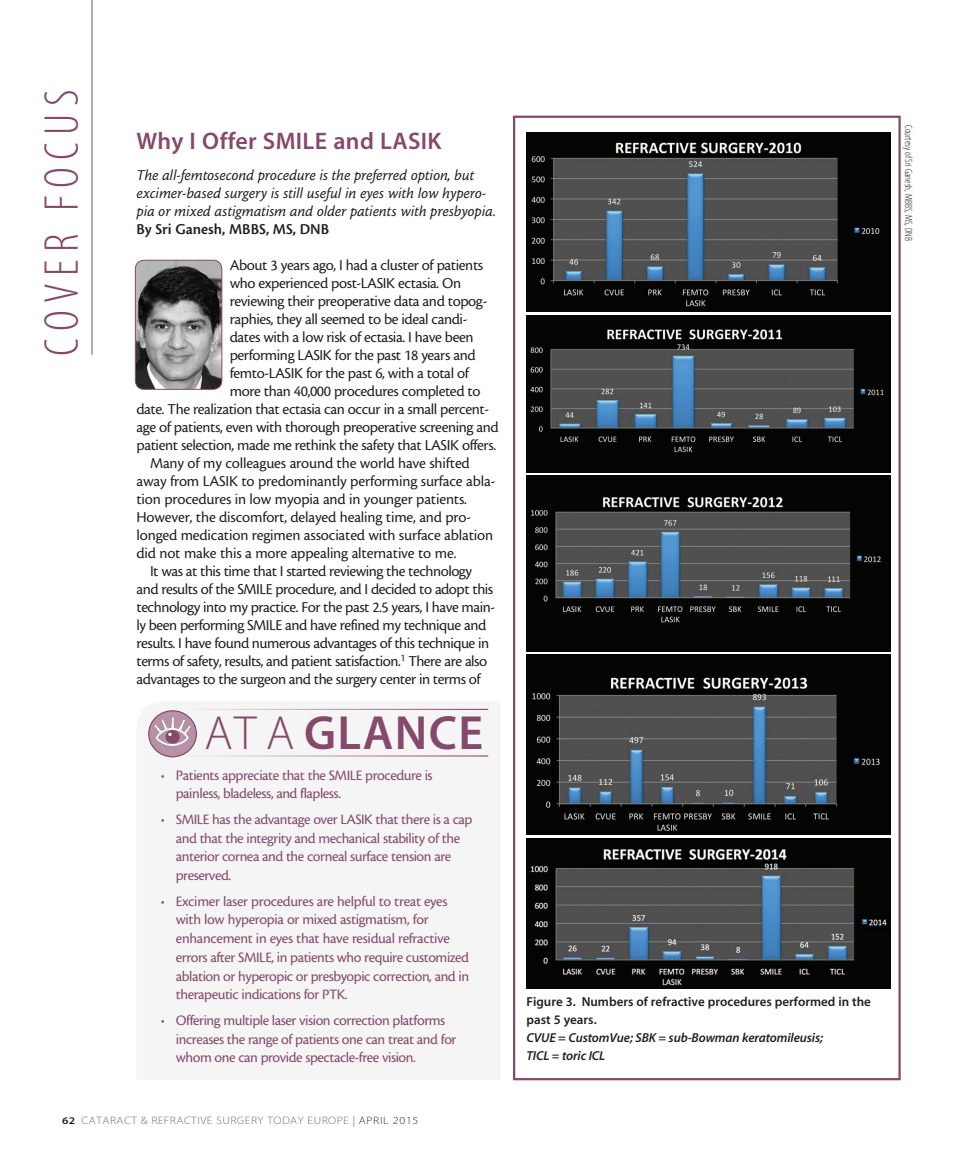
<style>
.page{position:relative;width:972px;height:1161px;background:#fff}
.page>*{position:absolute;margin:0;border:0;box-sizing:border-box;transform-origin:0 0}
.t1{font:49.2px "Myriad MM 215 300";letter-spacing:.15em;color:#85496b}
.headline{font:48.15px "Myriad MM 565 600";letter-spacing:.03em;color:#85496b}
.Subhead_Special_no_l{font:24px "Myriad MM 565 600";letter-spacing:.015em;color:#85496b}
.body_first{font:15.75px "Cronos MM 408 10";letter-spacing:-.025em;color:#231f20}
.body{font:15.75px/18px "Cronos MM 408 10";letter-spacing:-.03em;color:#231f20}
.body-2{font:15.75px/18px "Cronos MM 408 10";letter-spacing:-.01em;color:#231f20}
.Subhead_3{font:15.75px/18px "Cronos MM It 408 10";color:#231f20}
.Subhead_2{font:15.75px "Cronos MM 574 10";color:#231f20}
.t2{font:15px/18.8px "Cronos MM 408 10";letter-spacing:-.03em;color:#85496b}
.t3{font:13.05px/18px "Myriad MM 565 600";color:#231f20}
.t4{font:13.05px "Myriad MM It 565 600";letter-spacing:-.01em;color:#231f20}
.t5{font:10.8px "Myriad MM 215 600";letter-spacing:.04em;color:#6c6d70;scale:1.11 1}
.footnote{font:10.5px "Myriad MM 215 300";color:#231f20}
.s1{font-family:"Myriad MM 215 600"}
.s2{font-family:"Myriad MM 565 600";font-size:10.2px;color:#231f20}
.s3{font-family:"Myriad MM 400 600";color:#939598}
.s4{color:#312f30}
</style>
<div class="page">
<hr style="left:91px;top:0;width:2px;height:355px;background:#949891">
<div style="left:513px;top:116px;width:388px;height:964px;border:2px solid #85496b"></div>
<div style="left:137px;top:701px;width:363px;height:379px;background:#f4f5f4"></div>
<hr style="left:179px;top:709px;width:309px;height:1px;background:#85496b">
<hr style="left:179px;top:755px;width:309px;height:2px;background:#85496b">
<div style="left:149px;top:711px;width:47px;height:46px;background:#b592a4;border-radius:50%"></div>
<div style="left:148px;top:710px;width:49px;height:47px;border:1px solid #85496b;border-radius:50%"></div>
<svg style="left:151px;top:712px;width:42px;height:34px"></svg>
<img style="left:135px;top:260px;width:87px;height:129px">
<div style="left:135px;top:260px;width:87px;height:130px;border:1px solid #85496b;border-radius:9px"></div>
<img style="left:526px;top:132px;width:365px;height:180px">
<img style="left:526px;top:315px;width:365px;height:158px">
<img style="left:526px;top:476px;width:365px;height:176px">
<img style="left:526px;top:655px;width:365px;height:179px">
<img style="left:526px;top:839px;width:365px;height:150px">
<h1 class="t1" style="left:38px;top:356px;width:268px;rotate:-90deg">COVER FOCUS</h1>
<p class="Subhead_Special_no_l" style="left:136px;top:129px;width:306px">Why I Offer SMILE and LASIK</p>
<p class="Subhead_3" style="left:136px;top:166px;width:361px">The all-femtosecond procedure is the preferred option, but excimer-based surgery is still useful in eyes with low hypero&shy;pia or mixed astigmatism and older patients with presbyopia.</p>
<p class="Subhead_2" style="left:136px;top:221px;width:194px">By Sri Ganesh, MBBS, MS, DNB</p>
<p class="body_first" style="left:230px;top:257px;width:255px">About 3 years ago, I had a cluster of patients</p>
<p class="body_first" style="left:230px;top:275px;width:233px">who experienced post-LASIK ectasia. On</p>
<p class="body_first" style="left:230px;top:293px;width:259px">reviewing their preoperative data and topog-</p>
<p class="body_first" style="left:230px;top:311px;width:239px">raphies, they all seemed to be ideal candi-</p>
<p class="body_first" style="left:230px;top:329px;width:245px">dates with a low risk of ectasia. I have been</p>
<p class="body_first" style="left:230px;top:347px;width:247px">performing LASIK for the past 18 years and</p>
<p class="body_first" style="left:230px;top:365px;width:241px">femto-LASIK for the past 6, with a total of</p>
<p class="body_first" style="left:230px;top:383px;width:252px">more than 40,000 procedures completed to</p>
<p class="body_first" style="left:136px;top:401px;width:354px">date. The realization that ectasia can occur in a small percent-</p>
<p class="body_first" style="left:136px;top:419px;width:364px">age of patients, even with thorough preoperative screening and</p>
<p class="body_first" style="left:136px;top:437px;width:361px">patient selection, made me rethink the safety that LASIK offers.</p>
<p class="body-2" style="left:136px;top:454px;width:360px;text-indent:14px">Many of my colleagues around the world have shifted away from LASIK to predominantly performing surface abla&shy;tion procedures in low myopia and in younger patients.<br>However, the discomfort, delayed healing time, and pro&shy;longed medication regimen associated with surface ablation did not make this a more appealing alternative to me.</p>
<p class="body" style="left:136px;top:562px;width:360px;text-indent:14px">It was at this time that I started reviewing the technology and results of the SMILE procedure, and I decided to adopt this technology into my practice. For the past 2.5 years, I have main&shy;ly been performing SMILE and have refined my technique and results. I have found numerous advantages of this technique in terms of safety, results, and patient satisfaction.<sup>1</sup> There are also advantages to the surgeon and the surgery center in terms of</p>
<p class="headline" style="left:204px;top:709px;width:280px"><span class="s1">AT A</span> GLANCE</p>
<p class="t2" style="left:176px;top:766px;width:258px;text-indent:-15px">• Patients appreciate that the SMILE procedure is painless, bladeless, and flapless.</p>
<p class="t2" style="left:176px;top:810px;width:298px;text-indent:-15px">• SMILE has the advantage over LASIK that there is a cap and that the integrity and mechanical stability of the anterior cornea and the corneal surface tension are preserved.</p>
<p class="t2" style="left:176px;top:892px;width:295px;text-indent:-15px">• Excimer laser procedures are helpful to treat eyes with low hyperopia or mixed astigmatism, for enhancement in eyes that have residual refractive errors after SMILE, in patients who require customized ablation or hyperopic or presbyopic correction, and in therapeutic indications for PTK.</p>
<p class="t2" style="left:176px;top:1011px;width:282px;text-indent:-15px">• Offering multiple laser vision correction platforms increases the range of patients one can treat and for whom one can provide spectacle-free vision.</p>
<p class="t5" style="left:62px;top:1115px;width:323px"><span class="s2">62</span> CATARACT &amp; REFRACTIVE SURGERY TODAY EUROPE <span class="s3">|</span> <span class="s4">APRIL 2015</span></p>
<p class="t3" style="left:526px;top:993px;width:346px">Figure 3. Numbers of refractive procedures performed in the past 5 years.</p>
<p class="t4" style="left:526px;top:1031px;width:298px">CVUE = CustomVue; SBK = sub-Bowman keratomileusis;</p>
<p class="t4" style="left:526px;top:1049px;width:80px">TICL = toric ICL</p>
<p class="footnote" style="left:914px;top:125px;width:117px;rotate:90deg">Courtesy of Sri Ganesh, MBBS, MS, DNB</p>
</div>
